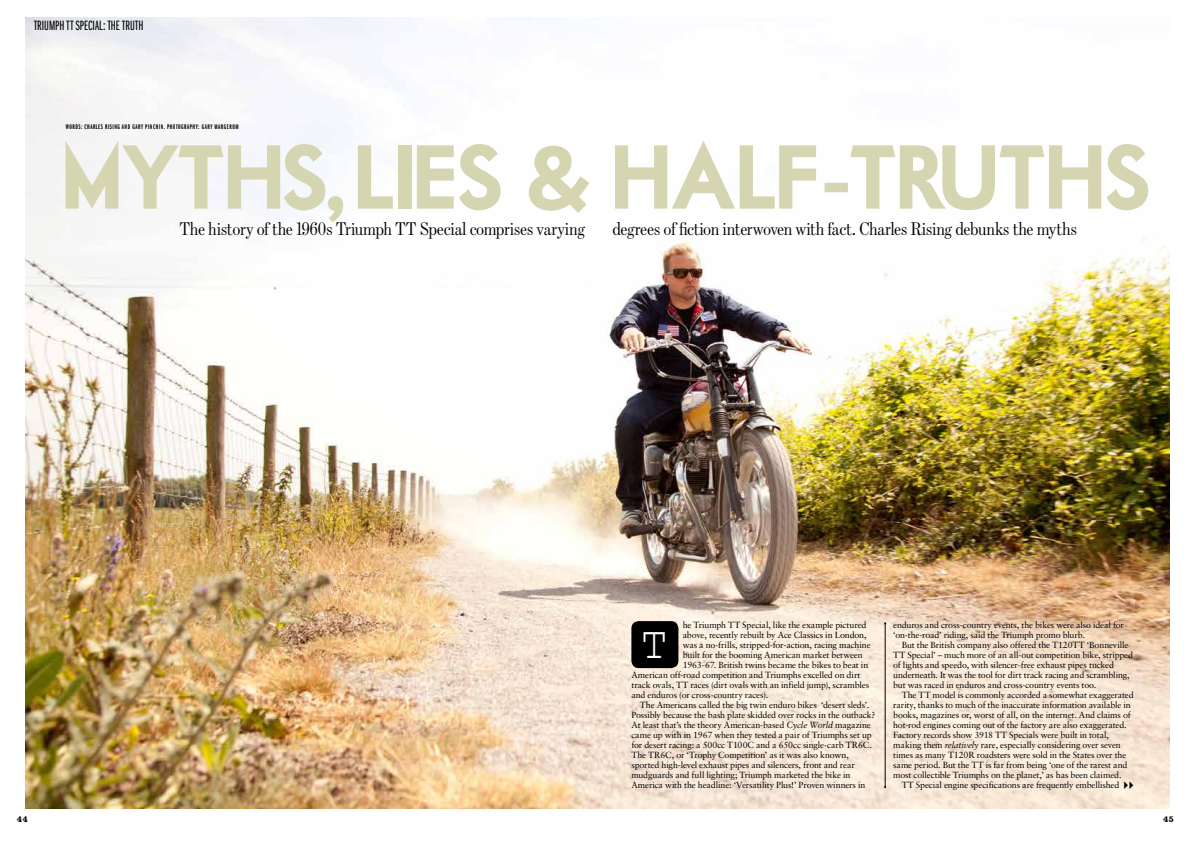
<style>
.page{position:relative;width:1191px;height:842px;background:#fff}
.page>*{position:absolute;margin:0;border:0;box-sizing:border-box;transform-origin:0 0}
.t1{font:86.2px "Motor Oil 1937 M54";letter-spacing:-.035em;color:#d5d5b2}
.t2{font:46px "Courier New";color:#fff}
.t3{font:300 18.5px "Escrow Cond";letter-spacing:-.025em;color:#000}
.t4{font:14px "Franklin Gothic Book X Cmpr";letter-spacing:.01em;color:#000}
.t5{font:8.9px/10px "Sabon";letter-spacing:-.015em;color:#000}
.t6{font:700 7.5px "Belizio";color:#000}
.t7{font:7px "Franklin Gothic Demi X Cmpr";letter-spacing:.075em;color:#000}
.s1{font-family:"Trend Sans One"}
.s2{font-style:italic}
</style>
<div class="page">
<img style="left:25px;top:17px;width:1144px;height:791px">
<svg style="left:327px;top:195px;width:17px;height:29px"></svg>
<svg style="left:528px;top:145px;width:62px;height:71px"></svg>
<div style="left:824px;top:183px;width:24px;height:9px;border:2px solid #d5d5b2"></div>
<hr style="left:885px;top:623px;width:1px;height:164px;background:#000">
<div style="left:631px;top:621px;width:47px;height:47px;background:#000;border-radius:7px"></div>
<h3 class="t4" style="left:34px;top:19px;width:111px">TRIUMPH TT SPECIAL: THE TRUTH</h3>
<p class="t7" style="left:66px;top:123px;width:174px">WORDS: CHARLES RISING AND GARY PINCHIN. PHOTOGRAPHY: GARY MARGERUM</p>
<h1 class="t1" style="left:62px;top:139px;width:1091px">MYTHS<span class="s1">,</span>LIES <span class="s1">&amp;</span> HALF<span class="s1">-</span>TRUTHS</h1>
<h3 class="t3" style="left:180px;top:218px;width:407px">The history of the 1960s Triumph TT Special comprises varying</h3>
<h3 class="t3" style="left:612px;top:218px;width:466px">degrees of fiction interwoven with fact. Charles Rising debunks the myths</h3>
<p class="t5" style="left:682px;top:620px;width:185px">he Triumph TT Special, like the example pictured</p>
<p class="t5" style="left:682px;top:630px;width:185px">above, recently rebuilt by Ace Classics in London,</p>
<p class="t5" style="left:682px;top:640px;width:189px">was a no-frills, stripped-for-action, racing machine</p>
<p class="t5" style="left:682px;top:650px;width:181px">built for the booming American market between</p>
<p class="t5" style="left:682px;top:660px;width:187px">1963-67. British twins became the bikes to beat in</p>
<p class="t5" style="left:631px;top:670px;width:231px">American off-road competition and Triumphs excelled on dirt</p>
<p class="t5" style="left:631px;top:680px;width:239px">track ovals, TT races (dirt ovals with an infield jump), scrambles</p>
<p class="t5" style="left:631px;top:690px;width:138px">and enduros (or cross-country races).</p>
<p class="t5" style="left:640px;top:700px;width:231px">The Americans called the big twin enduro bikes ‘desert sleds’.</p>
<p class="t5" style="left:631px;top:710px;width:245px">Possibly because the bash plate skidded over rocks in the outback?</p>
<p class="t5" style="left:631px;top:720px;width:241px">At least that’s the theory American-based <span class="s2">Cycle World</span> magazine</p>
<p class="t5" style="left:631px;top:730px;width:242px">came up with in 1967 when they tested a pair of Triumphs set up</p>
<p class="t5" style="left:631px;top:740px;width:242px">for desert racing: a 500cc T100C and a 650cc single-carb TR6C.</p>
<p class="t5" style="left:631px;top:750px;width:219px">The TR6C, or ‘Trophy Competition’ as it was also known,</p>
<p class="t5" style="left:631px;top:760px;width:225px">sported high-level exhaust pipes and silencers, front and rear</p>
<p class="t5" style="left:631px;top:770px;width:220px">mudguards and full lighting; Triumph marketed the bike in</p>
<p class="t5" style="left:631px;top:780px;width:236px">America with the headline: ‘Versatility Plus!’ Proven winners in</p>
<h2 class="t2" style="left:640px;top:622px;width:29px">T</h2>
<p class="t5" style="left:893px;top:620px;width:232px">enduros and cross-country events, the bikes were also ideal for ‘on-the-road’ riding, said the Triumph promo blurb.</p>
<p class="t5" style="left:893px;top:640px;width:241px;text-indent:8px">But the British company also offered the T120TT ‘Bonneville TT Special’ – much more of an all-out competition bike, stripped of lights and speedo, with silencer-free exhaust pipes tucked underneath. It was the tool for dirt track racing and scrambling, but was raced in enduros and cross-country events too.</p>
<p class="t5" style="left:893px;top:690px;width:242px;text-indent:8px">The TT model is commonly accorded a somewhat exaggerated rarity, thanks to much of the inaccurate information available in books, magazines or, worst of all, on the internet. And claims of hot-rod engines coming out of the factory are also exaggerated.<br>Factory records show 3918 TT Specials were built in total, making them <span class="s2">relatively</span> rare, especially considering over seven times as many T120R roadsters were sold in the States over the same period. But the TT is far from being ‘one of the rarest and most collectible Triumphs on the planet,’ as has been claimed.</p>
<p class="t5" style="left:901px;top:780px;width:237px">TT Special engine specifications are frequently embellished ✔✔</p>
<p class="t6" style="left:17px;top:814px;width:12px">44</p>
<p class="t6" style="left:1163px;top:814px;width:12px">45</p>
</div>
